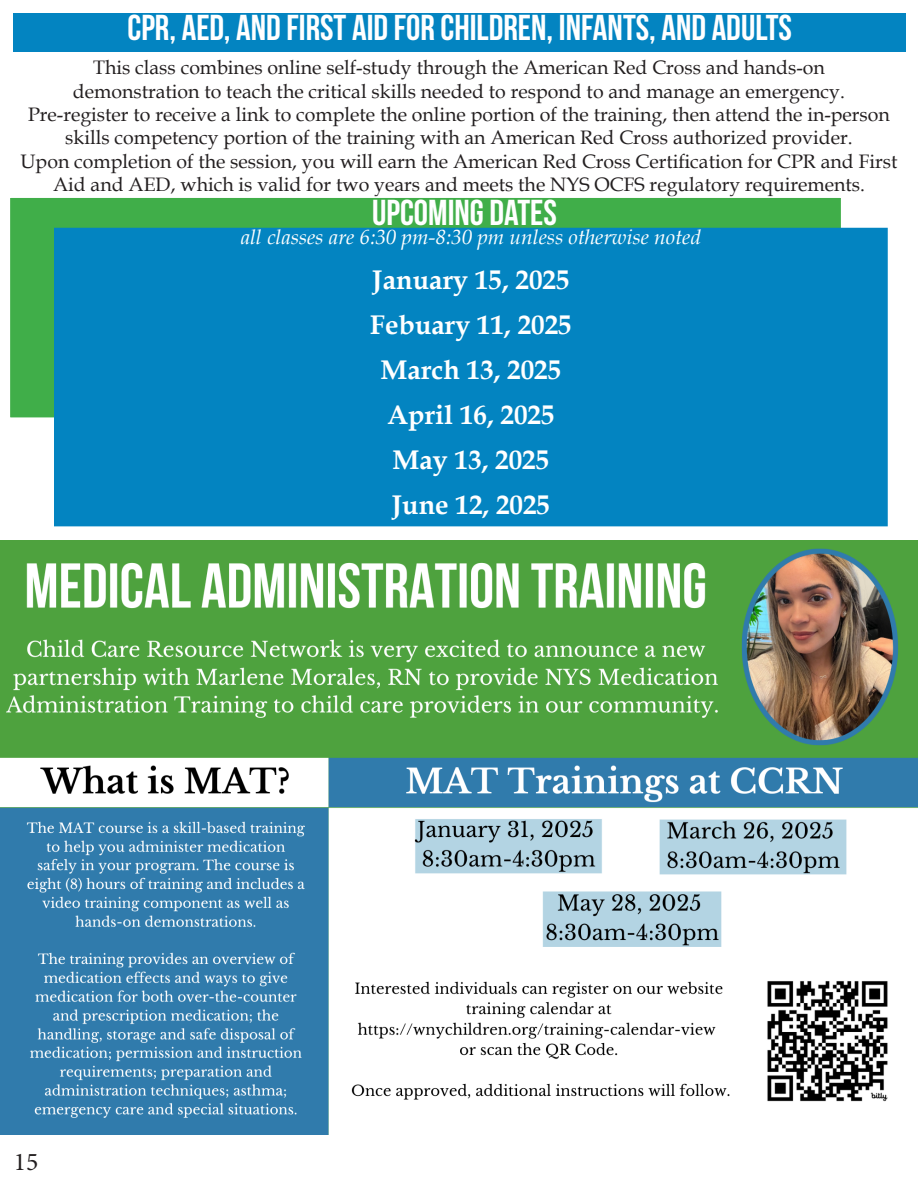
<style>
.page{position:relative;width:918px;height:1188px;background:#fff}
.page>*{position:absolute;margin:0;border:0;box-sizing:border-box;transform-origin:0 0}
.t1{font:36px "Bebas Neue";color:#fff}
.t2{font:700 27px "Book Antiqua";color:#fff}
.t3{font:25.5px "Minion Pro";color:#231f20}
.t4{font:italic 21px "Book Antiqua";color:#fff}
.t5{font:19.5px/23.4px "Book Antiqua";color:#231f20;text-align:center}
</style>
<div class="page">
<div style="left:14px;top:13px;width:892px;height:39px;background:#0384c1"></div>
<div style="left:9px;top:197px;width:833px;height:221px;background:#40ae49"></div>
<div style="left:55px;top:229px;width:832px;height:297px;background:#0384c1"></div>
<div style="left:54px;top:228px;width:834px;height:298px;border:2px solid #0384c1"></div>
<img style="left:0;top:540px;width:918px;height:595px">
<p class="t1" style="left:127px;top:8px;width:666px">CPR, AED, AND FIRST AID FOR CHILDREN, INFANTS, AND ADULTS</p>
<p class="t5" style="left:93px;top:55px;width:733px">This class combines online self-study through the American Red Cross and hands-on</p>
<p class="t5" style="left:73px;top:79px;width:774px">demonstration to teach the critical skills needed to respond to and manage an emergency.</p>
<p class="t5" style="left:28px;top:102px;width:863px">Pre-register to receive a link to complete the online portion of the training, then attend the in-person skills competency portion of the training with an American Red Cross authorized provider.</p>
<p class="t5" style="left:20px;top:149px;width:879px">Upon completion of the session, you will earn the American Red Cross Certification for CPR and First<br>Aid and AED, which is valid for two years and meets the NYS OCFS regulatory requirements.</p>
<p class="t1" style="left:372px;top:193px;width:186px">UPCOMING DATES</p>
<p class="t4" style="left:241px;top:223px;width:462px">all classes are 6:30 pm-8:30 pm unless otherwise noted</p>
<p class="t2" style="left:372px;top:262px;width:199px">January 15, 2025</p>
<p class="t2" style="left:370px;top:307px;width:203px">Febuary 11, 2025</p>
<p class="t2" style="left:381px;top:352px;width:182px">March 13, 2025</p>
<p class="t2" style="left:387px;top:397px;width:169px">April 16, 2025</p>
<p class="t2" style="left:392px;top:442px;width:158px">May 13, 2025</p>
<p class="t2" style="left:392px;top:487px;width:160px">June 12, 2025</p>
<p class="t3" style="left:14px;top:1145px;width:26px">15</p>
</div>
